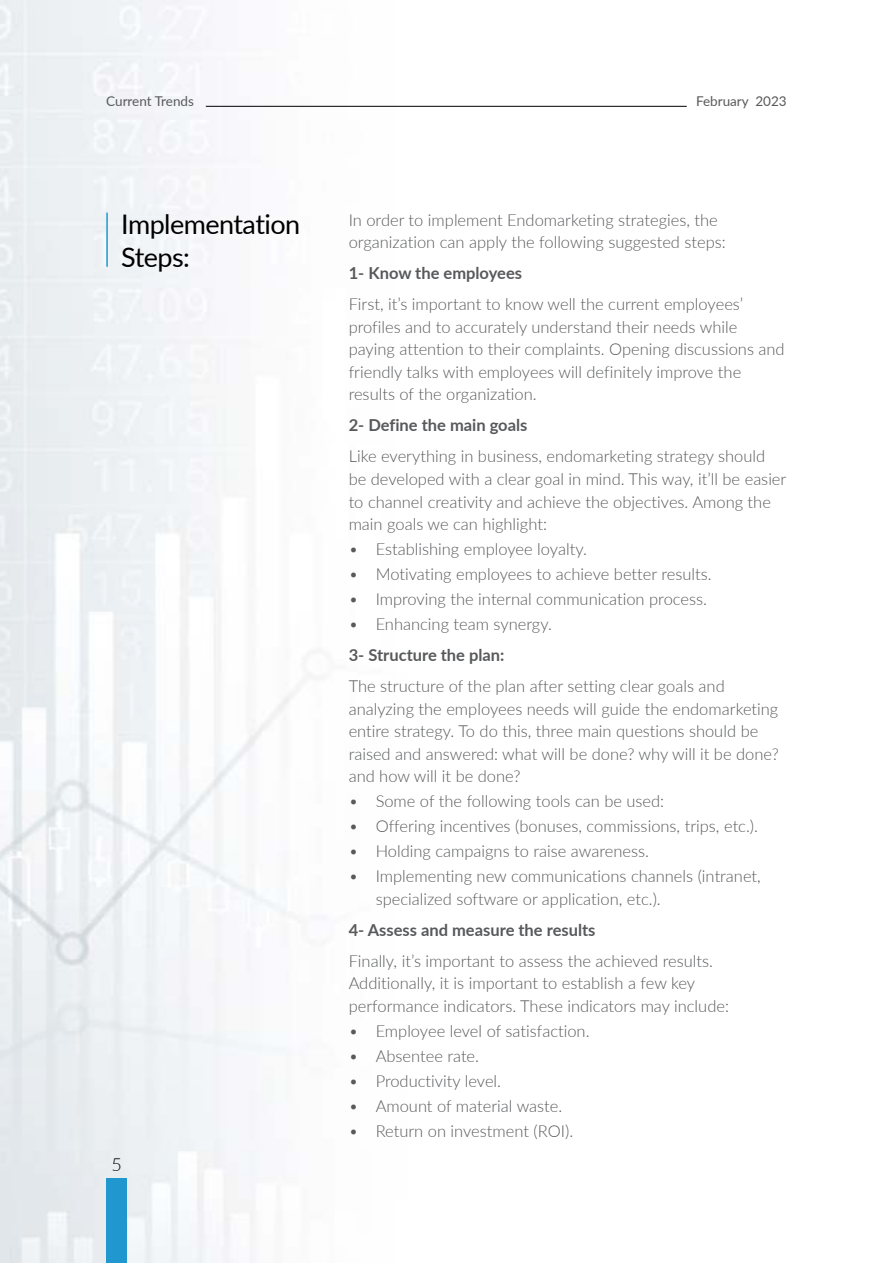
<style>
.page{position:relative;width:893px;height:1263px;background:#fff}
.page>*{position:absolute;margin:0;border:0;box-sizing:border-box;transform-origin:0 0}
.t1{font:27px/32.4px "Lato";letter-spacing:-.02em;color:#000}
.t2{font:300 18px "Lato";color:#000}
.t3{font:300 16.5px/22.5px "Lato";color:#58595b}
.t4{font:700 16.5px "Lato";color:#58595b}
.t5{font:13.5px "Lato";color:#58595b}
</style>
<div class="page">
<hr style="left:206px;top:106px;width:481px;height:1px;background:#000">
<div style="left:106px;top:1178px;width:21px;height:85px;background:#2197d0"></div>
<hr style="left:106px;top:213px;width:2px;height:54px;background:#2197d0">
<p class="t5" style="left:106px;top:92px;width:89px">Current Trends</p>
<p class="t5" style="left:696px;top:92px;width:92px">February 2023</p>
<h1 class="t1" style="left:121px;top:207px;width:181px">Implementation<br>Steps:</h1>
<p class="t3" style="left:349px;top:208px;width:379px">In order to implement Endomarketing strategies, the organization can apply the following suggested steps:</p>
<p class="t4" style="left:349px;top:261px;width:175px">1- Know the employees</p>
<p class="t3" style="left:349px;top:293px;width:437px">First, it’s important to know well the current employees’ profiles and to accurately understand their needs while paying attention to their complaints. Opening discussions and friendly talks with employees will definitely improve the results of the organization.</p>
<p class="t4" style="left:349px;top:413px;width:180px">2- Define the main goals</p>
<p class="t3" style="left:349px;top:445px;width:439px">Like everything in business, endomarketing strategy should be developed with a clear goal in mind. This way, it’ll be easier to channel creativity and achieve the objectives. Among the main goals we can highlight:</p>
<p class="t3" style="left:349px;top:537px;width:240px">• Establishing employee loyalty.</p>
<p class="t3" style="left:349px;top:562px;width:364px">• Motivating employees to achieve better results.</p>
<p class="t3" style="left:349px;top:587px;width:360px">• Improving the internal communication process.</p>
<p class="t3" style="left:349px;top:612px;width:205px">• Enhancing team synergy.</p>
<p class="t4" style="left:349px;top:643px;width:157px">3- Structure the plan:</p>
<p class="t3" style="left:349px;top:674px;width:432px">The structure of the plan after setting clear goals and analyzing the employees needs will guide the endomarketing entire strategy. To do this, three main questions should be raised and answered: what will be done? why will it be done? and how will it be done?</p>
<p class="t3" style="left:349px;top:789px;width:317px">• Some of the following tools can be used:</p>
<p class="t3" style="left:349px;top:814px;width:411px">• Offering incentives (bonuses, commissions, trips, etc.).</p>
<p class="t3" style="left:349px;top:839px;width:302px">• Holding campaigns to raise awareness.</p>
<p class="t3" style="left:376px;top:864px;width:387px;text-indent:-27px">• Implementing new communications channels (intranet, specialized software or application, etc.).</p>
<p class="t4" style="left:349px;top:917px;width:248px">4- Assess and measure the results</p>
<p class="t3" style="left:349px;top:949px;width:382px">Finally, it’s important to assess the achieved results.<br>Additionally, it is important to establish a few key performance indicators. These indicators may include:</p>
<p class="t3" style="left:349px;top:1019px;width:242px">• Employee level of satisfaction.</p>
<p class="t3" style="left:349px;top:1044px;width:132px">• Absentee rate.</p>
<p class="t3" style="left:349px;top:1069px;width:154px">• Productivity level.</p>
<p class="t3" style="left:349px;top:1094px;width:215px">• Amount of material waste.</p>
<p class="t3" style="left:349px;top:1119px;width:226px">• Return on investment (ROI).</p>
<p class="t2" style="left:112px;top:1152px;width:12px">5</p>
</div>
